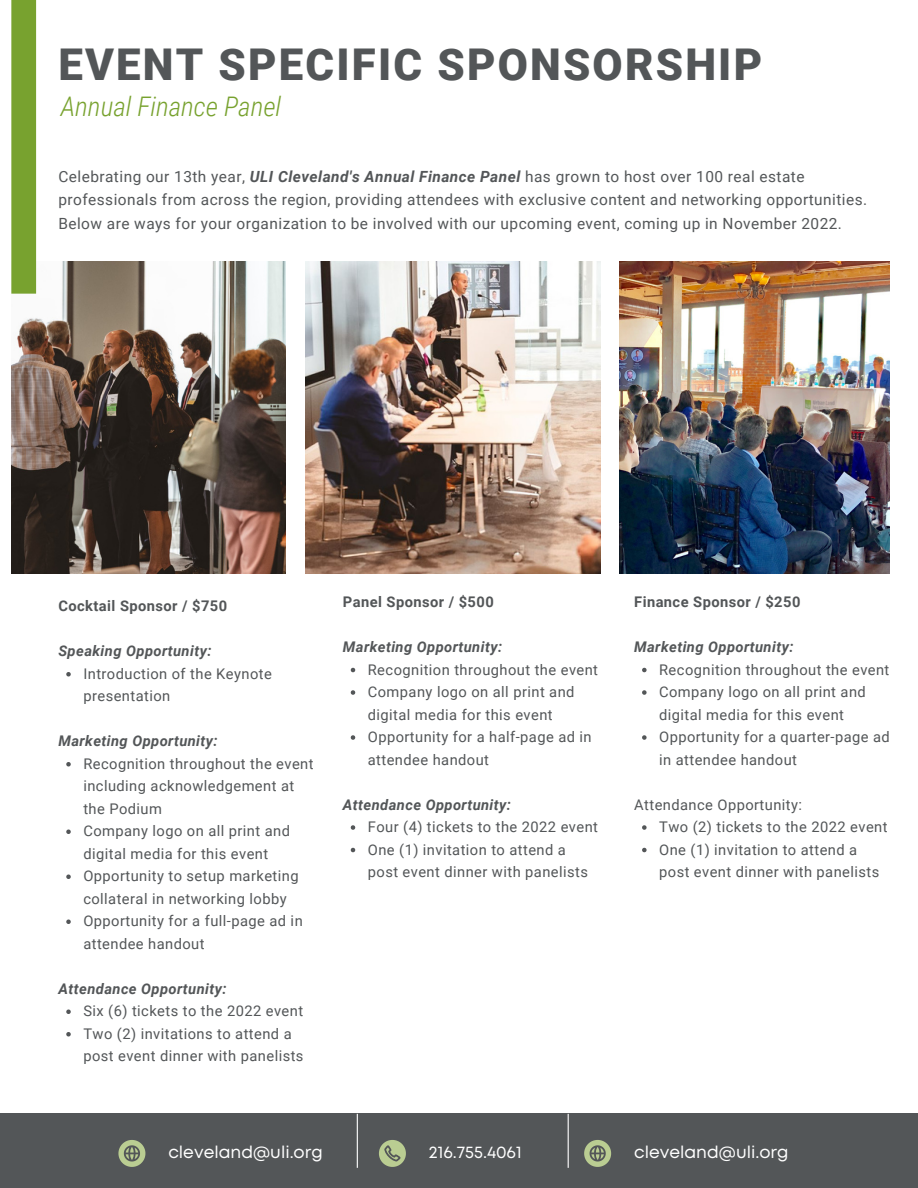
<style>
.page{position:relative;width:918px;height:1188px;background:#fff}
.page>*{position:absolute;margin:0;border:0;box-sizing:border-box;transform-origin:0 0}
.t1{font:900 43.8px "Roboto";letter-spacing:.05em;color:#535658}
.t2{font:italic 300 27px "Roboto Condensed";color:#78a22f}
.t3{font:16.95px "Mont";color:#fff}
.t4{font:15.45px/23.7px "Roboto";letter-spacing:.03em;color:#535658}
.t5{font:14.7px/22.5px "Roboto";letter-spacing:.03em;color:#535658}
.t6{font:italic 700 14.7px "Roboto";letter-spacing:.03em;color:#535658}
.t7{font:700 14.7px "Roboto";letter-spacing:.03em;color:#535658}
.s1{font-weight:700;font-style:italic}
</style>
<div class="page">
<div style="left:0;top:1113px;width:918px;height:75px;background:#535658"></div>
<svg style="left:379px;top:1140px;width:27px;height:27px"></svg>
<hr style="left:357px;top:1114px;width:1px;height:54px;background:#fff">
<hr style="left:568px;top:1114px;width:1px;height:54px;background:#fff">
<svg style="left:584px;top:1140px;width:27px;height:27px"></svg>
<svg style="left:118px;top:1140px;width:27px;height:27px"></svg>
<img style="left:11px;top:262px;width:275px;height:312px">
<div style="left:11px;top:0;width:25px;height:294px;background:#78a22f"></div>
<img style="left:305px;top:262px;width:295px;height:312px">
<img style="left:619px;top:262px;width:270px;height:312px">
<svg style="left:66px;top:672px;width:5px;height:5px"></svg>
<svg style="left:66px;top:762px;width:5px;height:5px"></svg>
<svg style="left:66px;top:830px;width:5px;height:4px"></svg>
<svg style="left:66px;top:875px;width:5px;height:4px"></svg>
<svg style="left:66px;top:920px;width:5px;height:4px"></svg>
<svg style="left:66px;top:1010px;width:5px;height:4px"></svg>
<svg style="left:66px;top:1032px;width:5px;height:5px"></svg>
<svg style="left:351px;top:668px;width:4px;height:4px"></svg>
<svg style="left:351px;top:690px;width:4px;height:5px"></svg>
<svg style="left:351px;top:735px;width:4px;height:5px"></svg>
<svg style="left:351px;top:825px;width:4px;height:5px"></svg>
<svg style="left:351px;top:848px;width:4px;height:4px"></svg>
<svg style="left:642px;top:668px;width:5px;height:4px"></svg>
<svg style="left:642px;top:690px;width:5px;height:5px"></svg>
<svg style="left:642px;top:735px;width:5px;height:5px"></svg>
<svg style="left:642px;top:825px;width:5px;height:5px"></svg>
<svg style="left:642px;top:848px;width:5px;height:4px"></svg>
<h1 class="t1" style="left:58px;top:39px;width:705px">EVENT SPECIFIC SPONSORSHIP</h1>
<h2 class="t2" style="left:61px;top:91px;width:222px">Annual Finance Panel</h2>
<p class="t4" style="left:58px;top:164px;width:810px">Celebrating our 13th year, <span class="s1">ULI Cleveland's Annual Finance Panel</span> has grown to host over 100 real estate professionals from across the region, providing attendees with exclusive content and networking opportunities.<br>Below are ways for your organization to be involved with our upcoming event, coming up in November 2022.</p>
<p class="t7" style="left:58px;top:598px;width:170px">Cocktail Sponsor / $750</p>
<p class="t6" style="left:58px;top:643px;width:155px">Speaking Opportunity:</p>
<p class="t5" style="left:83px;top:662px;width:190px">Introduction of the Keynote presentation</p>
<p class="t6" style="left:58px;top:733px;width:161px">Marketing Opportunity:</p>
<p class="t5" style="left:83px;top:752px;width:232px">Recognition throughout the event including acknowledgement at the Podium<br>Company logo on all print and digital media for this event<br>Opportunity to setup marketing collateral in networking lobby<br>Opportunity for a full-page ad in attendee handout</p>
<p class="t6" style="left:58px;top:980px;width:170px">Attendance Opportunity:</p>
<p class="t5" style="left:83px;top:1000px;width:222px">Six (6) tickets to the 2022 event<br>Two (2) invitations to attend a post event dinner with panelists</p>
<p class="t7" style="left:343px;top:593px;width:152px">Panel Sponsor / $500</p>
<p class="t6" style="left:343px;top:638px;width:161px">Marketing Opportunity:</p>
<p class="t5" style="left:368px;top:658px;width:232px">Recognition throughout the event<br>Company logo on all print and digital media for this event<br>Opportunity for a half-page ad in attendee handout</p>
<p class="t6" style="left:343px;top:796px;width:170px">Attendance Opportunity:</p>
<p class="t5" style="left:368px;top:816px;width:232px">Four (4) tickets to the 2022 event<br>One (1) invitation to attend a post event dinner with panelists</p>
<p class="t7" style="left:634px;top:593px;width:168px">Finance Sponsor / $250</p>
<p class="t6" style="left:634px;top:638px;width:161px">Marketing Opportunity:</p>
<p class="t5" style="left:659px;top:658px;width:232px">Recognition throughout the event<br>Company logo on all print and digital media for this event<br>Opportunity for a quarter-page ad in attendee handout</p>
<p class="t5" style="left:634px;top:793px;width:169px">Attendance Opportunity:</p>
<p class="t5" style="left:659px;top:816px;width:230px">Two (2) tickets to the 2022 event<br>One (1) invitation to attend a post event dinner with panelists</p>
<p class="t3" style="left:168px;top:1145px;width:156px">cleveland@uli.org</p>
<p class="t3" style="left:429px;top:1145px;width:94px">216.755.4061</p>
<p class="t3" style="left:634px;top:1145px;width:156px">cleveland@uli.org</p>
</div>
